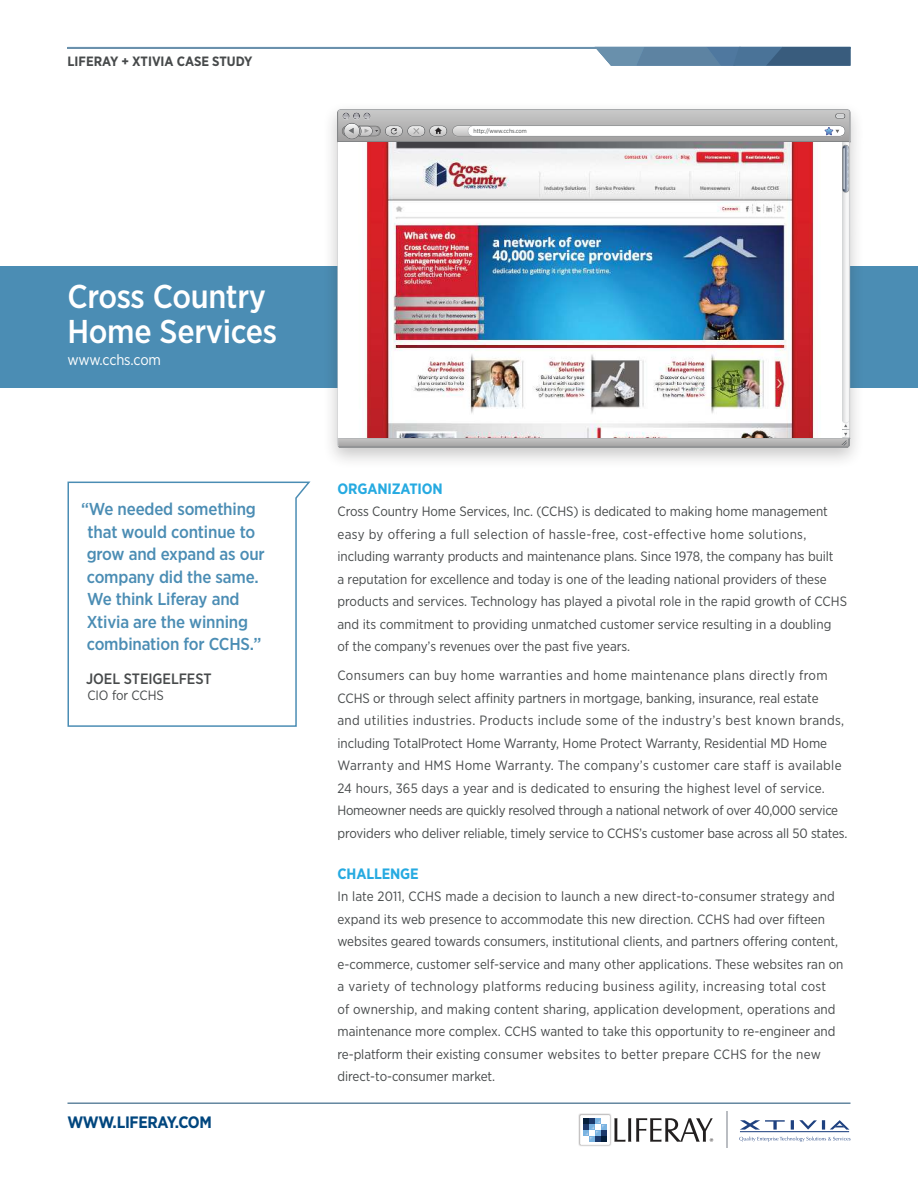
<style>
.page{position:relative;width:918px;height:1188px;background:#fff}
.page>*{position:absolute;margin:0;border:0;box-sizing:border-box;transform-origin:0 0}
.t1{font:500 33px/34.5px "Gotham Narrow";letter-spacing:-.01em;color:#fff}
.t2{font:500 17.25px/22.5px "Gotham Narrow";letter-spacing:-.01em;color:#4b8db4}
.t3{font:700 16.5px "Gotham Narrow";letter-spacing:-.02em;color:#00467e}
.t4{font:700 15px "Gotham Narrow";letter-spacing:-.01em;color:#26aae1}
.t5{font:500 15px "Gotham Narrow";letter-spacing:-.005em;color:#474a4b}
.t6{font:15px "Gotham Narrow";letter-spacing:-.025em;color:#fff}
.t7{font:13.5px/22.5px "Gotham Narrow";letter-spacing:-.005em;color:#474a4b}
.t8{font:700 13.5px "Gotham Narrow";color:#474a4b}
.t9{font:6px "Gotham Narrow";letter-spacing:-.01em;color:#474a4b}
</style>
<div class="page">
<hr style="left:68px;top:47px;width:783px;height:1px;background:#6b91ac">
<svg style="left:595px;top:47px;width:256px;height:19px;background:#557a99"></svg>
<hr style="left:68px;top:1102px;width:783px;height:2px;background:#6387a0">
<svg style="left:614px;top:1118px;width:99px;height:24px"></svg>
<img style="left:578px;top:1113px;width:33px;height:33px">
<div style="left:580px;top:1115px;width:30px;height:30px;background:#fff"></div>
<svg style="left:583px;top:1118px;width:24px;height:24px"></svg>
<hr style="left:726px;top:1112px;width:2px;height:36px;background:#babdc2">
<svg style="left:740px;top:1120px;width:45px;height:10px"></svg>
<svg style="left:791px;top:1120px;width:58px;height:10px"></svg>
<hr style="left:740px;top:1131px;width:109px;height:1px;background:#1e4180">
<svg style="left:739px;top:1137px;width:111px;height:5px"></svg>
<div style="left:0;top:266px;width:918px;height:121px;background:#4b8db4"></div>
<div style="left:322px;top:101px;width:543px;height:369px;background:#221f1f;opacity:.25"></div>
<svg style="left:338px;top:110px;width:512px;height:32px"></svg>
<img style="left:842px;top:142px;width:7px;height:277px">
<div style="left:842px;top:145px;width:7px;height:48px;border:1px solid #939597;border-radius:3px"></div>
<img style="left:843px;top:145px;width:6px;height:47px">
<img style="left:843px;top:148px;width:2px;height:42px">
<img style="left:847px;top:148px;width:2px;height:40px">
<svg style="left:338px;top:419px;width:512px;height:29px;background:#aeaeaf"></svg>
<img style="left:338px;top:143px;width:504px;height:295px">
<svg style="left:67px;top:481px;width:244px;height:246px"></svg>
<p class="t8" style="left:68px;top:55px;width:186px">LIFERAY + XTIVIA CASE STUDY</p>
<h1 class="t1" style="left:68px;top:281px;width:211px">Cross Country<br>Home Services</h1>
<p class="t6" style="left:68px;top:353px;width:95px">www.cchs.com</p>
<p class="t2" style="left:87px;top:499px;width:180px;text-indent:-6px">“We needed something that would continue to grow and expand as our company did the same.<br>We think Liferay and<br>Xtivia are the winning combination for CCHS.”</p>
<p class="t5" style="left:86px;top:672px;width:127px">JOEL STEIGELFEST</p>
<p class="t7" style="left:87px;top:685px;width:78px">CIO for CCHS</p>
<p class="t3" style="left:68px;top:1115px;width:146px">WWW.LIFERAY.COM</p>
<p class="t9" style="left:474px;top:128px;width:55px">http://www.cchs.com</p>
<p class="t4" style="left:338px;top:482px;width:107px">ORGANIZATION</p>
<p class="t7" style="left:338px;top:501px;width:511px">Cross Country Home Services, Inc. (CCHS) is dedicated to making home management easy by offering a full selection of hassle-free, cost-effective home solutions, including warranty products and maintenance plans. Since 1978, the company has built<br>a reputation for excellence and today is one of the leading national providers of these products and services. Technology has played a pivotal role in the rapid growth of CCHS and its commitment to providing unmatched customer service resulting in a doubling<br>of the company’s revenues over the past ive years.</p>
<p class="t7" style="left:338px;top:665px;width:512px">Consumers can buy home warranties and home maintenance plans directly from CCHS or through select ainity partners in mortgage, banking, insurance, real estate<br>and utilities industries. Products include some of the industry’s best known brands, including TotalProtect Home Warranty, Home Protect Warranty, Residential MD Home Warranty and HMS Home Warranty. The company’s customer care staff is available 24 hours, 365 days a year and is dedicated to ensuring the highest level of service.<br>Homeowner needs are quickly resolved through a national network of over 40,000 service providers who deliver reliable, timely service to CCHS’s customer base across all 50 states.</p>
<p class="t4" style="left:338px;top:867px;width:83px">CHALLENGE</p>
<p class="t7" style="left:338px;top:886px;width:508px">In late 2011, CCHS made a decision to launch a new direct-to-consumer strategy and expand its web presence to accommodate this new direction. CCHS had over ifteen websites geared towards consumers, institutional clients, and partners ofering content, e-commerce, customer self-service and many other applications. These websites ran on a variety of technology platforms reducing business agility, increasing total cost<br>of ownership, and making content sharing, application development, operations and maintenance more complex. CCHS wanted to take this opportunity to re-engineer and re-platform their existing consumer websites to better prepare CCHS for the new direct-to-consumer market.</p>
</div>
